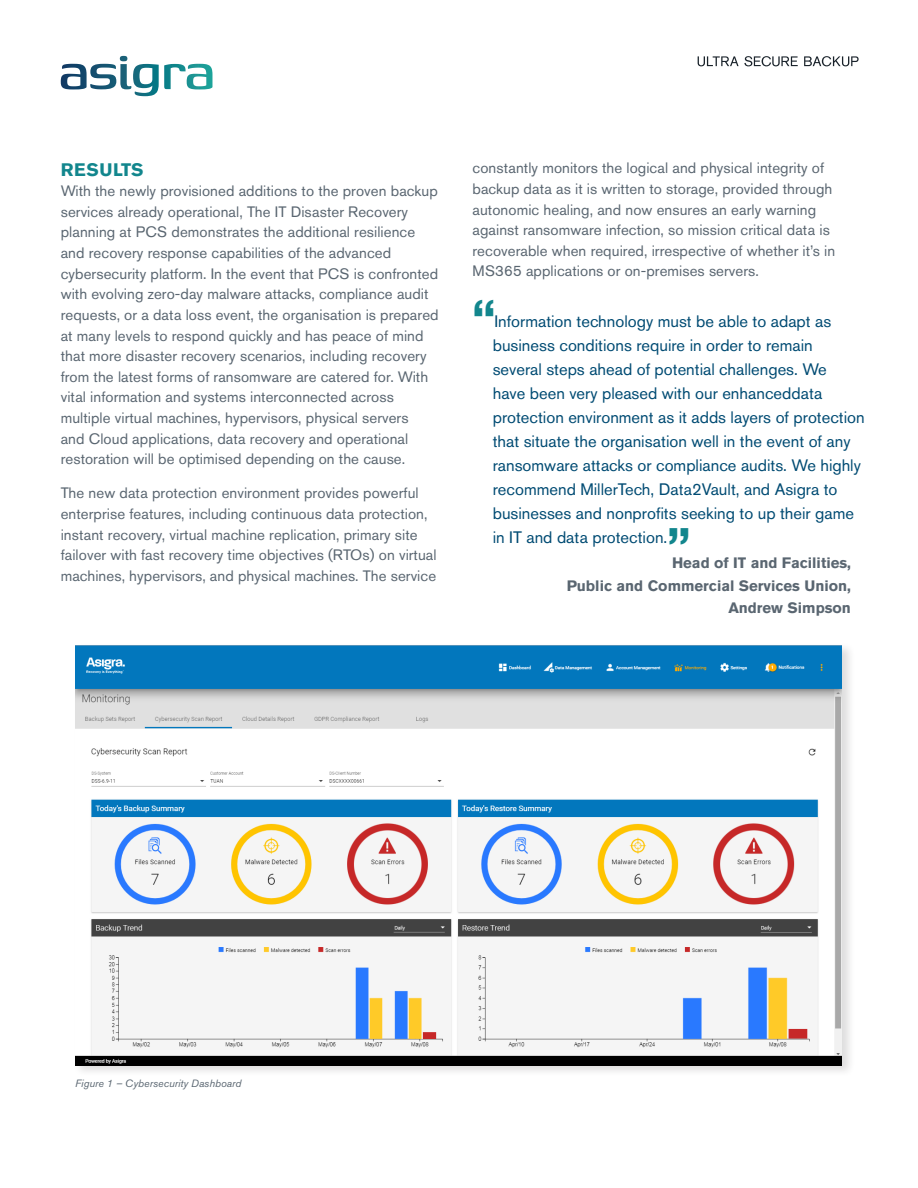
<style>
.page{position:relative;width:918px;height:1188px;background:#fff}
.page>*{position:absolute;margin:0;border:0;box-sizing:border-box;transform-origin:0 0}
.Pull-Quote{font:700 48px "Akzidenz Grotesk Std";color:#12868d}
.Heading{font:700 18px "Akzidenz Grotesk Std";letter-spacing:.03em;color:#12868d}
.Pull-Quote-2{font:16.5px/24px "Akzidenz Grotesk Std";color:#004b73}
.Paragraph{font:15px/20.7px "Akzidenz Grotesk Std";letter-spacing:.005em;color:#5a6671}
.Pull-Quote_Testimoni{font:700 15px "Akzidenz Grotesk Std";color:#5a6671}
.Diagram-copy{font:italic 10.5px "Akzidenz Grotesk Std";letter-spacing:.005em;color:#5a6671}
</style>
<div class="page">
<svg style="left:61px;top:56px;width:151px;height:40px"></svg>
<svg style="left:698px;top:56px;width:100px;height:10px"></svg>
<svg style="left:804px;top:56px;width:55px;height:10px"></svg>
<div style="left:74px;top:642px;width:781px;height:435px;background:#231f20;opacity:.15"></div>
<img style="left:75px;top:646px;width:767px;height:420px">
<p class="Heading" style="left:61px;top:159px;width:84px">RESULTS</p>
<p class="Paragraph" style="left:61px;top:180px;width:379px">With the newly provisioned additions to the proven backup services already operational, The IT Disaster Recovery planning at PCS demonstrates the additional resilience and recovery response capabilities of the advanced cybersecurity platform. In the event that PCS is confronted with evolving zero-day malware attacks, compliance audit requests, or a data loss event, the organisation is prepared at many levels to respond quickly and has peace of mind that more disaster recovery scenarios, including recovery from the latest forms of ransomware are catered for. With vital information and systems interconnected across multiple virtual machines, hypervisors, physical servers<br>and Cloud applications, data recovery and operational restoration will be optimised depending on the cause.</p>
<p class="Paragraph" style="left:61px;top:483px;width:377px">The new data protection environment provides powerful enterprise features, including continuous data protection, instant recovery, virtual machine replication, primary site failover with fast recovery time objectives (RTOs) on virtual machines, hypervisors, and physical machines. The service</p>
<p class="Paragraph" style="left:472px;top:158px;width:364px">constantly monitors the logical and physical integrity of backup data as it is written to storage, provided through autonomic healing, and now ensures an early warning against ransomware infection, so mission critical data is recoverable when required, irrespective of whether it’s in MS365 applications or on-premises servers.</p>
<p class="Pull-Quote" style="left:472px;top:290px;width:24px">“</p>
<p class="Pull-Quote-2" style="left:493px;top:309px;width:374px">Information technology must be able to adapt as business conditions require in order to remain several steps ahead of potential challenges. We<br>have been very pleased with our enhanceddata protection environment as it adds layers of protection that situate the organisation well in the event of any ransomware attacks or compliance audits. We highly recommend MillerTech, Data2Vault, and Asigra to businesses and nonprofits seeking to up their game in IT and data protection.</p>
<p class="Pull-Quote" style="left:667px;top:518px;width:24px">”</p>
<p class="Pull-Quote_Testimoni" style="left:672px;top:554px;width:181px">Head of IT and Facilities,</p>
<p class="Pull-Quote_Testimoni" style="left:567px;top:577px;width:286px">Public and Commercial Services Union,</p>
<p class="Pull-Quote_Testimoni" style="left:729px;top:599px;width:124px">Andrew Simpson</p>
<p class="Diagram-copy" style="left:75px;top:1077px;width:168px">Figure 1 – Cybersecurity Dashboard</p>
</div>
